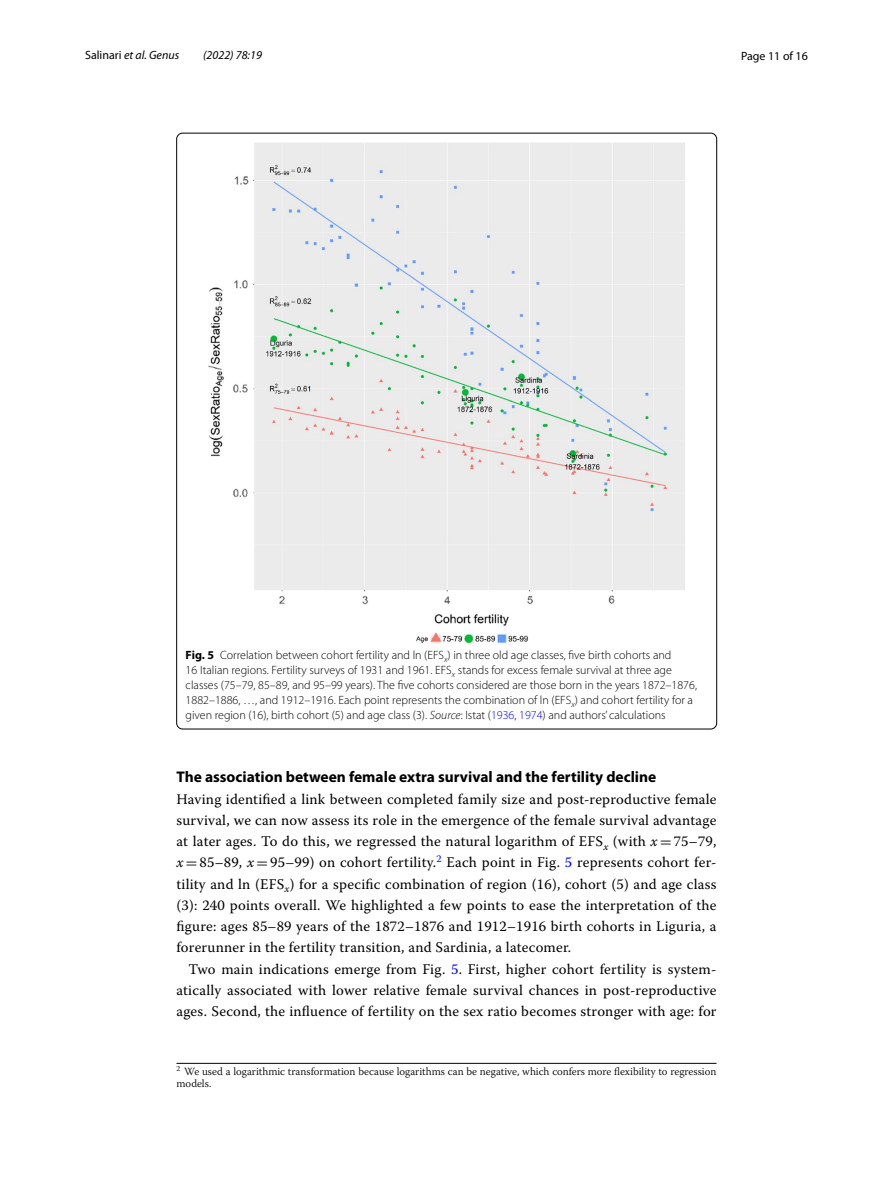
<style>
.page{position:relative;width:893px;height:1187px;background:#fff}
.page>*{position:absolute;margin:0;border:0;box-sizing:border-box;transform-origin:0 0}
.t1{font:700 15.45px "Myriad Pro";color:#000}
.t2{font:14.7px/21.3px "Warnock Pro";letter-spacing:.015em;color:#000;text-align:justify}
.t3{font:300 12px/15px "Myriad Pro";color:#000}
.t4{font:italic 12px "Myriad Pro";color:#000}
.t5{font:12px "Myriad Pro";color:#000}
.t6{font:300 10.95px/12px "Warnock Pro";color:#000}
.s1{font-style:normal}
.s2{font-weight:700}
.s3{font-style:italic}
.s4{color:#00f}
.s5{font-family:"MTSY"}
</style>
<div class="page">
<img style="left:209px;top:142px;width:476px;height:501px">
<hr style="left:176px;top:1062px;width:540px;height:1px;background:#000">
<p class="t4" style="left:85px;top:48px;width:96px"><span class="s1">Salinari</span> et al. Genus</p>
<p class="t4" style="left:203px;top:48px;width:60px">(2022) 78:19</p>
<p class="t5" style="left:741px;top:48px;width:68px">Page 11 of 16</p>
<p class="t3" style="left:186px;top:647px;width:513px"><span class="s2">Fig. 5</span> Correlation between cohort fertility and ln (EFS<sub>x</sub>) in three old age classes, five birth cohorts and<br>16 Italian regions. Fertility surveys of 1931 and 1961. EFS<sub>x</sub> stands for excess female survival at three age classes (75–79, 85–89, and 95–99 years). The five cohorts considered are those born in the years 1872–1876, 1882–1886, …, and 1912–1916. Each point represents the combination of ln (EFS<sub>x</sub>) and cohort fertility for a given region (16), birth cohort (5) and age class (3). <span class="s3">Source</span>: Istat (<span class="s4">1936</span>, <span class="s4">1974</span>) and authors’ calculations</p>
<p class="t1" style="left:176px;top:767px;width:481px">The association between female extra survival and the fertility decline</p>
<p class="t2" style="left:176px;top:788px;width:542px">Having identified a link between completed family size and post-reproductive female survival, we can now assess its role in the emergence of the female survival advantage at later ages. To do this, we regressed the natural logarithm of EFS<sub>x</sub> (with <span class="s3">x</span><span class="s5">=</span>75–79, <span class="s3">x</span><span class="s5">=</span>85–89, <span class="s3">x</span><span class="s5">=</span>95–99) on cohort fertility.<sup>2</sup> Each point in Fig. <span class="s4">5</span> represents cohort fer&shy;tility and ln (EFS<sub>x</sub>) for a specific combination of region (16), cohort (5) and age class (3): 240 points overall. We highlighted a few points to ease the interpretation of the figure: ages 85–89 years of the 1872–1876 and 1912–1916 birth cohorts in Liguria, a forerunner in the fertility transition, and Sardinia, a latecomer.</p>
<p class="t2" style="left:176px;top:957px;width:542px;text-indent:12px">Two main indications emerge from Fig. <span class="s4">5</span>. First, higher cohort fertility is system&shy;atically associated with lower relative female survival chances in post-reproductive ages. Second, the influence of fertility on the sex ratio becomes stronger with age: for</p>
<p class="t6" style="left:176px;top:1065px;width:541px"><sup>2</sup> We used a logarithmic transformation because logarithms can be negative, which confers more flexibility to regression models.</p>
</div>
